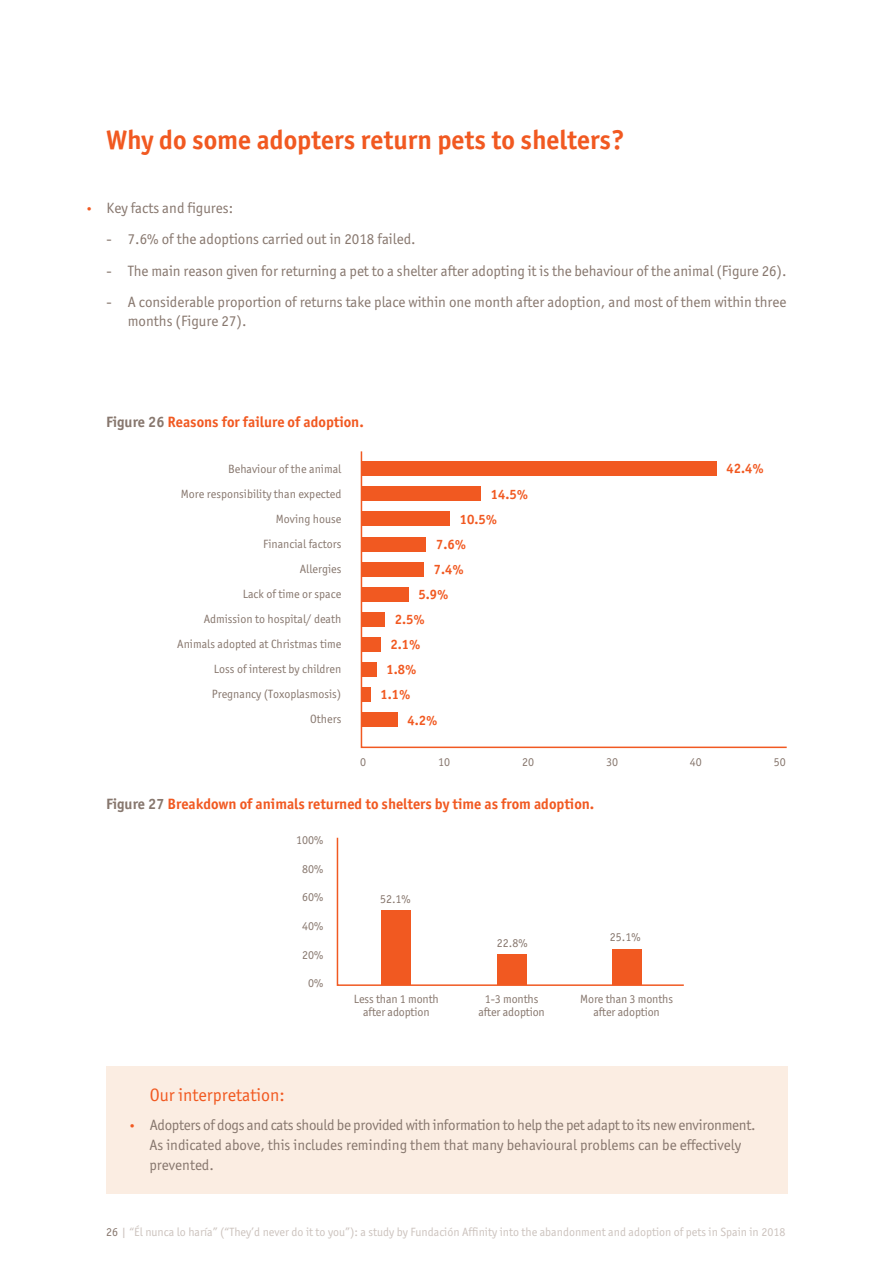
<style>
.page{position:relative;width:893px;height:1263px;background:#fff}
.page>*{position:absolute;margin:0;border:0;box-sizing:border-box;transform-origin:0 0}
.t1{font:700 27px "Officina San ITC";color:#f15921}
.t2{font:18px "Officina San ITC";color:#f15921}
.t3{font:15px/20.2px "Officina San ITC";color:#87776e}
.t4{font:700 15px "Officina San ITC";color:#f15921}
.t5{font:700 13.65px "Officina San ITC";color:#f15921}
.t6{font:12px/25px "Officina San ITC";color:#87776e;text-align:center}
.t7{font:12px "Officina San ITC";color:#ccc3be}
.s1{font-size:12px;color:#f15921}
.s2{color:#87776e}
</style>
<div class="page">
<div style="left:106px;top:1066px;width:681px;height:128px;background:#fbede2"></div>
<svg style="left:360px;top:451px;width:427px;height:298px"></svg>
<svg style="left:336px;top:837px;width:348px;height:149px"></svg>
<div style="left:361px;top:461px;width:355px;height:15px;background:#f15921"></div>
<div style="left:361px;top:487px;width:120px;height:14px;background:#f15921"></div>
<div style="left:361px;top:512px;width:89px;height:14px;background:#f15921"></div>
<div style="left:361px;top:537px;width:65px;height:14px;background:#f15921"></div>
<div style="left:361px;top:562px;width:63px;height:15px;background:#f15921"></div>
<div style="left:361px;top:587px;width:47px;height:15px;background:#f15921"></div>
<div style="left:361px;top:612px;width:24px;height:15px;background:#f15921"></div>
<div style="left:361px;top:637px;width:19px;height:15px;background:#f15921"></div>
<div style="left:361px;top:662px;width:15px;height:15px;background:#f15921"></div>
<div style="left:361px;top:687px;width:9px;height:15px;background:#f15921"></div>
<div style="left:361px;top:713px;width:36px;height:14px;background:#f15921"></div>
<h1 class="t1" style="left:106px;top:130px;width:520px">Why do some adopters return pets to shelters?</h1>
<p class="t3" style="left:85px;top:199px;width:150px"><span class="s1">•</span> Key facts and figures:</p>
<p class="t3" style="left:107px;top:230px;width:310px">- 7.6% of the adoptions carried out in 2018 failed.</p>
<p class="t3" style="left:107px;top:262px;width:681px">- The main reason given for returning a pet to a shelter after adopting it is the behaviour of the animal (Figure 26).</p>
<p class="t3" style="left:128px;top:294px;width:660px;line-height:18.8px;text-indent:-21px">- A considerable proportion of returns take place within one month after adoption, and most of them within three months (Figure 27).</p>
<p class="t4" style="left:106px;top:417px;width:259px"><span class="s2">Figure 26</span> Reasons for failure of adoption.</p>
<p class="t6" style="left:177px;top:457px;width:166px;text-align:right">Behaviour of the animal<br>More responsibility than expected<br>Moving house<br>Financial factors<br>Allergies<br>Lack of time or space<br>Admission to hospital/ death<br>Animals adopted at Christmas time<br>Loss of interest by children<br>Pregnancy (Toxoplasmosis)<br>Others</p>
<p class="t5" style="left:491px;top:489px;width:39px">14.5%</p>
<p class="t5" style="left:460px;top:514px;width:39px">10.5%</p>
<p class="t5" style="left:436px;top:539px;width:32px">7.6%</p>
<p class="t5" style="left:434px;top:564px;width:32px">7.4%</p>
<p class="t5" style="left:418px;top:589px;width:32px">5.9%</p>
<p class="t5" style="left:395px;top:614px;width:32px">2.5%</p>
<p class="t5" style="left:390px;top:639px;width:32px">2.1%</p>
<p class="t5" style="left:386px;top:664px;width:32px">1.8%</p>
<p class="t5" style="left:381px;top:690px;width:32px">1.1%</p>
<p class="t5" style="left:408px;top:715px;width:32px">4.2%</p>
<p class="t5" style="left:726px;top:464px;width:39px">42.4%</p>
<p class="t6" style="left:360px;top:751px;width:7px">0</p>
<p class="t6" style="left:438px;top:751px;width:13px">10</p>
<p class="t6" style="left:522px;top:751px;width:13px">20</p>
<p class="t6" style="left:606px;top:751px;width:13px">30</p>
<p class="t6" style="left:690px;top:751px;width:13px">40</p>
<p class="t6" style="left:774px;top:751px;width:13px">50</p>
<p class="t4" style="left:106px;top:798px;width:490px"><span class="s2">Figure 27</span> Breakdown of animals returned to shelters by time as from adoption.</p>
<p class="t6" style="left:296px;top:829px;width:29px">100%</p>
<p class="t6" style="left:302px;top:857px;width:23px">80%</p>
<p class="t6" style="left:302px;top:886px;width:23px">60%</p>
<p class="t6" style="left:302px;top:914px;width:23px">40%</p>
<p class="t6" style="left:302px;top:943px;width:23px">20%</p>
<p class="t6" style="left:308px;top:972px;width:17px">0%</p>
<p class="t6" style="left:380px;top:887px;width:32px">52.1%</p>
<p class="t6" style="left:497px;top:931px;width:32px">22.8%</p>
<p class="t6" style="left:610px;top:926px;width:32px">25.1%</p>
<p class="t6" style="left:354px;top:993px;width:86px;line-height:13.5px">Less than 1 month after adoption</p>
<p class="t6" style="left:478px;top:993px;width:68px;line-height:13.5px">1-3 months after adoption</p>
<p class="t6" style="left:580px;top:993px;width:94px;line-height:13.5px">More than 3 months after adoption</p>
<p class="t2" style="left:150px;top:1088px;width:137px">Our interpretation:</p>
<p class="t3" style="left:149px;top:1116px;width:608px;text-indent:-21px"><span class="s1">•</span> Adopters of dogs and cats should be provided with information to help the pet adapt to its new environment.<br>As indicated above, this includes reminding them that many behavioural problems can be effectively prevented.</p>
<p class="t7" style="left:106px;top:1228px;width:680px"><span class="s2">26</span> | “Él nunca lo haría” (“They’d never do it to you”): a study by Fundación Affinity into the abandonment and adoption of pets in Spain in 2018</p>
</div>
